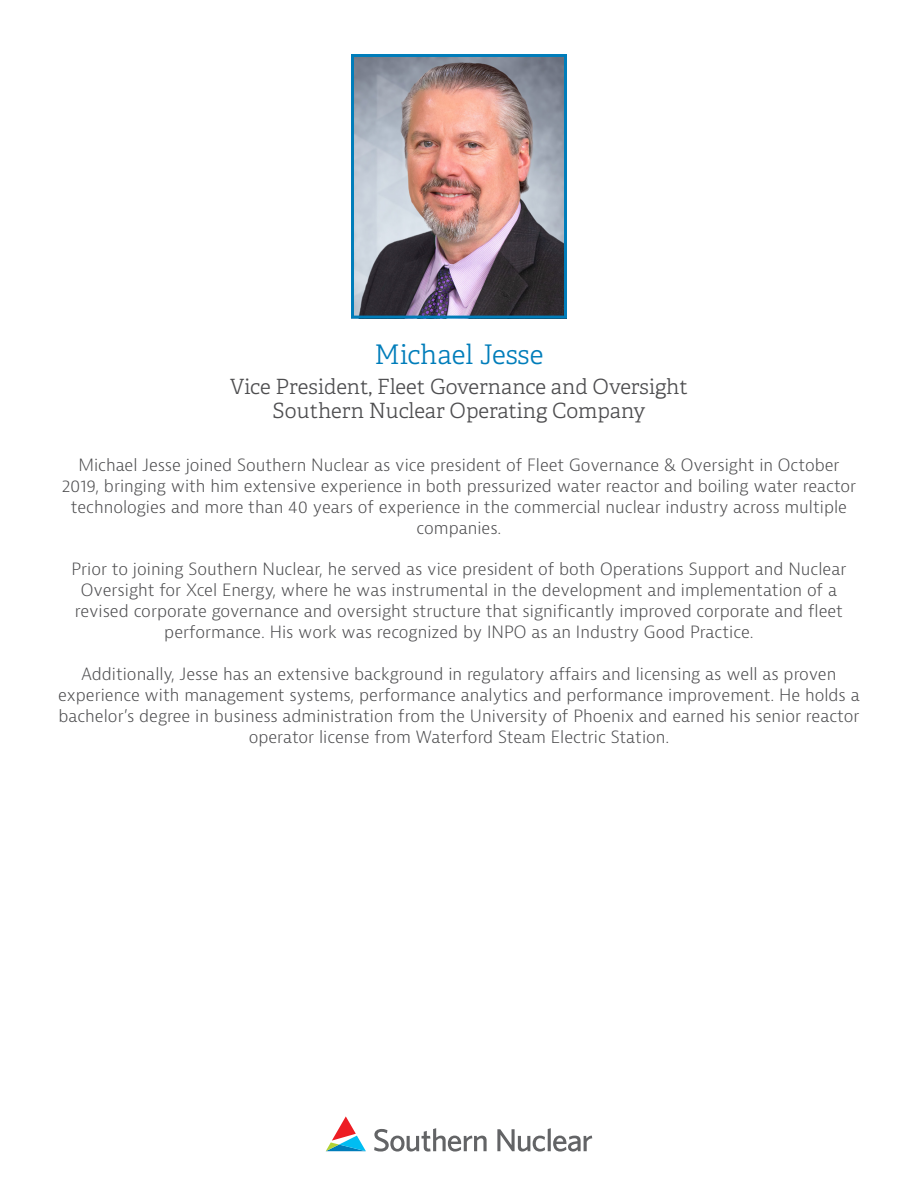
<style>
.page{position:relative;width:918px;height:1188px;background:#fff}
.page>*{position:absolute;margin:0;border:0;box-sizing:border-box;transform-origin:0 0}
.t1{font:300 27px "Adelle";color:#007dba}
.t2{font:300 21px/24px "Adelle";color:#4d4d4f;text-align:center}
.t3{font:300 16.5px/21px "Bernina Sans";color:#4d4d4f;text-align:center}
</style>
<div class="page">
<svg style="left:326px;top:1116px;width:40px;height:35px"></svg>
<svg style="left:374px;top:1128px;width:218px;height:24px"></svg>
<img style="left:355px;top:58px;width:208px;height:257px">
<div style="left:351px;top:54px;width:216px;height:265px;border:3px solid #007dba"></div>
<h1 class="t1" style="left:375px;top:338px;width:170px">Michael Jesse</h1>
<p class="t2" style="left:230px;top:375px;width:459px">Vice President, Fleet Governance and Oversight<br>Southern Nuclear Operating Company</p>
<p class="t3" style="left:62px;top:455px;width:796px">Michael Jesse joined Southern Nuclear as vice president of Fleet Governance &amp; Oversight in October 2019, bringing with him extensive experience in both pressurized water reactor and boiling water reactor technologies and more than 40 years of experience in the commercial nuclear industry across multiple companies.</p>
<p class="t3" style="left:72px;top:559px;width:776px">Prior to joining Southern Nuclear, he served as vice president of both Operations Support and Nuclear Oversight for Xcel Energy, where he was instrumental in the development and implementation of a revised corporate governance and oversight structure that significantly improved corporate and fleet performance. His work was recognized by INPO as an Industry Good Practice.</p>
<p class="t3" style="left:58px;top:664px;width:803px">Additionally, Jesse has an extensive background in regulatory affairs and licensing as well as proven experience with management systems, performance analytics and performance improvement. He holds a bachelor’s degree in business administration from the University of Phoenix and earned his senior reactor operator license from Waterford Steam Electric Station.</p>
</div>
